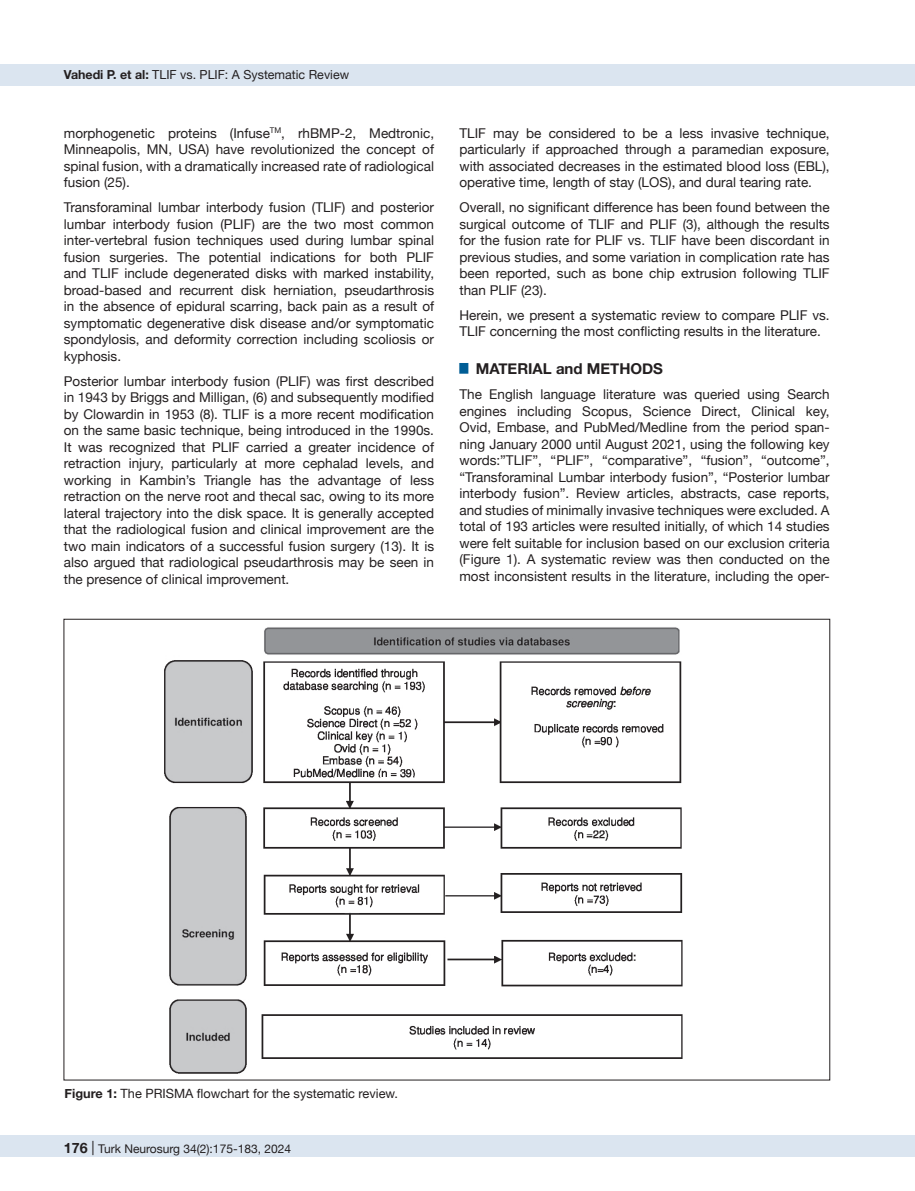
<style>
.page{position:relative;width:915px;height:1191px;background:#fff}
.page>*{position:absolute;margin:0;border:0;box-sizing:border-box;transform-origin:0 0}
.t1{font:700 15px "Helvetica Neue";color:#231f20}
.t2{font:13.5px/16.5px "Helvetica Neue";color:#231f20;text-align:justify}
.t3{font:12.75px "Helvetica Neue";color:#231f20}
.t4{font:12.45px "Helvetica Neue";color:#231f20}
.t5{font:12px "Helvetica Neue";color:#231f20}
.s1{font-weight:700}
.s2{font-weight:700;font-size:14.25px}
.s3{font-size:14.25px}
</style>
<div class="page">
<div style="left:0;top:1135px;width:914px;height:22px;background:#dbe5f0"></div>
<div style="left:0;top:64px;width:914px;height:21px;background:#dbe5f0"></div>
<img style="left:164px;top:627px;width:519px;height:447px">
<p class="t4" style="left:64px;top:66px;width:287px"><span class="s1">Vahedi P. et al:</span> TLIF vs. PLIF: A Systematic Review</p>
<p class="t2" style="left:64px;top:125px;width:371px">morphogenetic proteins (Infuse<sup>TM</sup>, rhBMP-2, Medtronic, Minneapolis, MN, USA) have revolutionized the concept of spinal fusion, with a dramatically increased rate of radiological fusion (25).</p>
<p class="t2" style="left:64px;top:200px;width:371px">Transforaminal lumbar interbody fusion (TLIF) and posterior lumbar interbody fusion (PLIF) are the two most common inter-vertebral fusion techniques used during lumbar spinal fusion surgeries. The potential indications for both PLIF and TLIF include degenerated disks with marked instability, broad-based and recurrent disk herniation, pseudarthrosis in the absence of epidural scarring, back pain as a result of symptomatic degenerative disk disease and/or symptomatic spondylosis, and deformity correction including scoliosis or kyphosis.</p>
<p class="t2" style="left:64px;top:373px;width:371px">Posterior lumbar interbody fusion (PLIF) was first described in 1943 by Briggs and Milligan, (6) and subsequently modified by Clowardin in 1953 (8). TLIF is a more recent modification on the same basic technique, being introduced in the 1990s.<br>It was recognized that PLIF carried a greater incidence of retraction injury, particularly at more cephalad levels, and working in Kambin’s Triangle has the advantage of less retraction on the nerve root and thecal sac, owing to its more lateral trajectory into the disk space. It is generally accepted that the radiological fusion and clinical improvement are the two main indicators of a successful fusion surgery (13). It is also argued that radiological pseudarthrosis may be seen in the presence of clinical improvement.</p>
<p class="t2" style="left:459px;top:125px;width:371px">TLIF may be considered to be a less invasive technique, particularly if approached through a paramedian exposure, with associated decreases in the estimated blood loss (EBL), operative time, length of stay (LOS), and dural tearing rate.</p>
<p class="t2" style="left:459px;top:200px;width:371px">Overall, no significant difference has been found between the surgical outcome of TLIF and PLIF (3), although the results for the fusion rate for PLIF vs. TLIF have been discordant in previous studies, and some variation in complication rate has been reported, such as bone chip extrusion following TLIF than PLIF (23).</p>
<p class="t2" style="left:459px;top:307px;width:371px">Herein, we present a systematic review to compare PLIF vs.<br>TLIF concerning the most conflicting results in the literature.</p>
<p class="t1" style="left:459px;top:357px;width:205px"><sup>█</sup> MATERIAL and METHODS</p>
<p class="t2" style="left:459px;top:387px;width:371px">The English language literature was queried using Search engines including Scopus, Science Direct, Clinical key, Ovid, Embase, and PubMed/Medline from the period span&shy;ning January 2000 until August 2021, using the following key words:”TLIF”, “PLIF”, “comparative”, “fusion”, “outcome”, “Transforaminal Lumbar interbody fusion”, “Posterior lumbar interbody fusion”. Review articles, abstracts, case reports, and studies of minimally invasive techniques were excluded. A total of 193 articles were resulted initially, of which 14 studies were felt suitable for inclusion based on our exclusion criteria (Figure 1). A systematic review was then conducted on the most inconsistent results in the literature, including the oper-</p>
<p class="t3" style="left:65px;top:1084px;width:335px"><span class="s1">Figure 1:</span> The PRISMA flowchart for the systematic review.</p>
<p class="t5" style="left:63px;top:1140px;width:229px"><span class="s2">176</span> <span class="s3">|</span> Turk Neurosurg 34(2):175-183, 2024</p>
</div>
